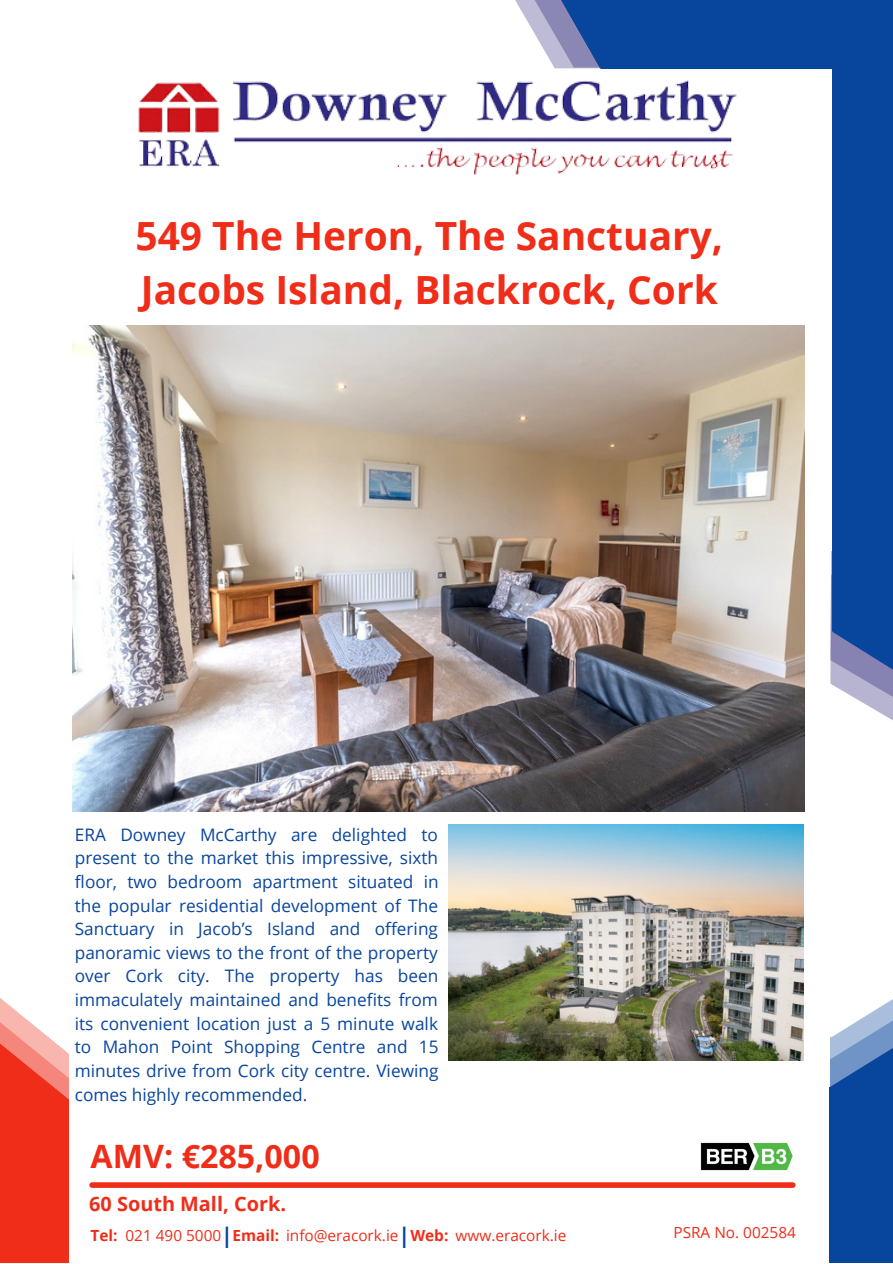
<style>
.page{position:relative;width:893px;height:1264px;background:#fff}
.page>*{position:absolute;margin:0;border:0;box-sizing:border-box;transform-origin:0 0}
.t1{font:700 38.85px/54px "Open Sans";color:#ef2d19}
.t2{font:700 32.25px "Open Sans";color:#ef2d19}
.t3{font:700 19.8px "Open Sans";color:#ef2d19}
.t4{font:17.25px/23.5px "Open Sans";color:#08459d;text-align:justify}
.t5{font:15.3px "Open Sans";color:#ef2d19}
.s1{font-weight:700}
.s2{font-weight:700;font-size:21.3px;color:#08459d}
</style>
<div class="page">
<div style="left:601px;top:0;width:291px;height:69px;background:#08459d"></div>
<div style="left:831px;top:0;width:61px;height:631px;background:#08459d"></div>
<svg style="left:804px;top:507px;width:88px;height:258px"></svg>
<div style="left:92px;top:1182px;width:700px;height:5px;background:#ef2d19"></div>
<img style="left:138px;top:80px;width:599px;height:95px">
<svg style="left:515px;top:0;width:86px;height:69px"></svg>
<img style="left:73px;top:325px;width:731px;height:486px">
<div style="left:0;top:1054px;width:69px;height:208px;background:#ef2d19"></div>
<svg style="left:0;top:998px;width:69px;height:101px"></svg>
<div style="left:830px;top:1037px;width:62px;height:225px;background:#08459d"></div>
<svg style="left:829px;top:1000px;width:63px;height:139px"></svg>
<img style="left:448px;top:824px;width:355px;height:236px">
<img style="left:700px;top:1142px;width:93px;height:29px">
<h1 class="t1" style="left:135px;top:208px;width:589px">549 The Heron, The Sanctuary,<br>Jacobs Island, Blackrock, Cork</h1>
<p class="t4" style="left:75px;top:822px;width:365px">ERA Downey McCarthy are delighted to present to the market this impressive, sixth floor, two bedroom apartment situated in the popular residential development of The Sanctuary in Jacob’s Island and offering panoramic views to the front of the property over Cork city. The property has been immaculately maintained and benefits from its convenient location just a 5 minute walk to Mahon Point Shopping Centre and 15 minutes drive from Cork city centre. Viewing comes highly recommended.</p>
<h2 class="t2" style="left:91px;top:1133px;width:230px">AMV: €285,000</h2>
<p class="t3" style="left:89px;top:1189px;width:198px">60 South Mall, Cork.</p>
<p class="t5" style="left:91px;top:1224px;width:477px"><span class="s1">Tel:</span> 021 490 5000<span class="s2">|</span><span class="s1">Email:</span> info@eracork.ie<span class="s2">|</span><span class="s1">Web:</span> www.eracork.ie</p>
<p class="t5" style="left:673px;top:1221px;width:124px">PSRA No. 002584</p>
</div>
